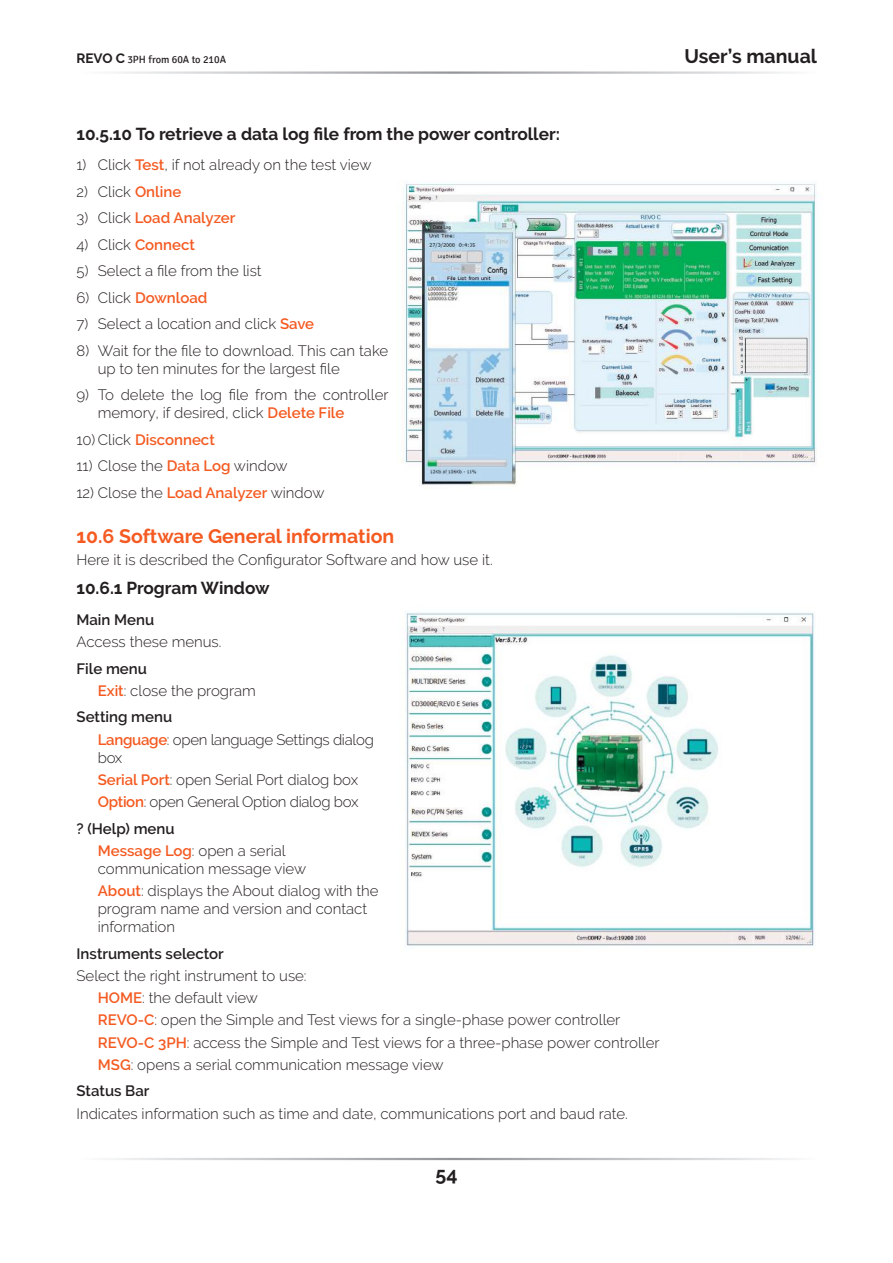
<style>
.page{position:relative;width:893px;height:1263px;background:#fff}
.page>*{position:absolute;margin:0;border:0;box-sizing:border-box;transform-origin:0 0}
.t1{font:700 19.5px "Raleway";color:#f45a21}
.t2{font:700 19.5px "Raleway";color:#241f1f}
.t3{font:700 17.25px "Raleway";color:#241f1f}
.t4{font:300 15px/22.2px "Raleway";color:#241f1f}
.t5{font:300 15px/22.2px "Raleway";letter-spacing:-.02em;color:#241f1f}
.t6{font:600 15px "Raleway";color:#f45a21}
.t7{font:600 15px "Raleway";color:#241f1f}
.t8{font:10.5px "Signika";color:#241f1f}
.s1{font-family:"Raleway";font-weight:700;font-size:13.5px}
.s2{font-weight:600;color:#f45a21}
.s3{font-weight:300;color:#241f1f}
.s4{font-weight:600}
</style>
<div class="page">
<img style="left:405px;top:611px;width:410px;height:335px">
<img style="left:401px;top:183px;width:416px;height:303px">
<p class="t8" style="left:77px;top:54px;width:151px"><span class="s1">REVO C</span> 3PH from 60A to 210A</p>
<h1 class="t2" style="left:684px;top:45px;width:134px">User’s manual</h1>
<p class="t3" style="left:77px;top:124px;width:485px">10.5.10 To retrieve a data log file from the power controller:</p>
<p class="t4" style="left:77px;top:154px;width:296px">1) Click <span class="s2">Test</span>, if not already on the test view</p>
<p class="t4" style="left:77px;top:180px;width:106px">2) Click <span class="s2">Online</span></p>
<p class="t6" style="left:77px;top:209px;width:160px"><span class="s3">3) Click</span> Load Analyzer</p>
<p class="t4" style="left:77px;top:233px;width:120px">4) Click <span class="s2">Connect</span></p>
<p class="t4" style="left:77px;top:260px;width:187px">5) Select a file from the list</p>
<p class="t6" style="left:77px;top:289px;width:132px"><span class="s3">6) Click</span> Download</p>
<p class="t4" style="left:77px;top:313px;width:239px">7) Select a location and click <span class="s2">Save</span></p>
<p class="t4" style="left:98px;top:341px;width:292px;line-height:18px;text-indent:-21px">8) Wait for the file to download. This can take up to ten minutes for the largest file</p>
<p class="t4" style="left:98px;top:386px;width:292px;line-height:18px;text-indent:-21px">9) To delete the log file from the controller memory, if desired, click <span class="s2">Delete File</span></p>
<p class="t6" style="left:77px;top:431px;width:140px"><span class="s3">10) Click</span> Disconnect</p>
<p class="t4" style="left:77px;top:455px;width:213px">11) Close the <span class="s2">Data Log</span> window</p>
<p class="t4" style="left:77px;top:481px;width:249px">12) Close the <span class="s2">Load Analyzer</span> window</p>
<h1 class="t1" style="left:77px;top:524px;width:319px">10.6 Software General information</h1>
<p class="t4" style="left:77px;top:548px;width:418px">Here it is described the Configurator Software and how use it.</p>
<p class="t3" style="left:77px;top:578px;width:195px">10.6.1 Program Window</p>
<p class="t7" style="left:77px;top:611px;width:79px">Main Menu</p>
<p class="t4" style="left:77px;top:630px;width:146px">Access these menus.</p>
<p class="t4" style="left:98px;top:657px;width:160px;text-indent:-21px"><span class="s4">File menu<br></span><span class="s2">Exit</span>: close the program</p>
<p class="t5" style="left:98px;top:706px;width:278px;text-indent:-21px"><span class="s4">Setting menu<br></span><span class="s2">Language</span>: open language Settings dialog</p>
<p class="t5" style="left:98px;top:746px;width:262px">box<br><span class="s2">Serial Port</span>: open Serial Port dialog box<br><span class="s2">Option</span>: open General Option dialog box</p>
<p class="t4" style="left:98px;top:817px;width:190px;text-indent:-21px"><span class="s4">? (Help) menu<br></span><span class="s2">Message Log</span>: open a serial</p>
<p class="t4" style="left:98px;top:857px;width:282px">communication message view<br><span class="s2">About</span>: displays the About dialog with the</p>
<p class="t4" style="left:98px;top:900px;width:271px;line-height:18px">program name and version and contact information</p>
<p class="t7" style="left:77px;top:945px;width:149px">Instruments selector</p>
<p class="t4" style="left:98px;top:964px;width:563px;text-indent:-21px">Select the right instrument to use:<br><span class="s2">HOME</span>: the default view<br><span class="s2">REVO-C</span>: open the Simple and Test views for a single-phase power controller <span class="s2">REVO-C 3PH</span>: access the Simple and Test views for a three-phase power controller <span class="s2">MSG</span>: opens a serial communication message view</p>
<p class="t7" style="left:77px;top:1082px;width:74px">Status Bar</p>
<p class="t4" style="left:77px;top:1102px;width:553px">Indicates information such as time and date, communications port and baud rate.</p>
<h1 class="t2" style="left:435px;top:1163px;width:23px">54</h1>
</div>
